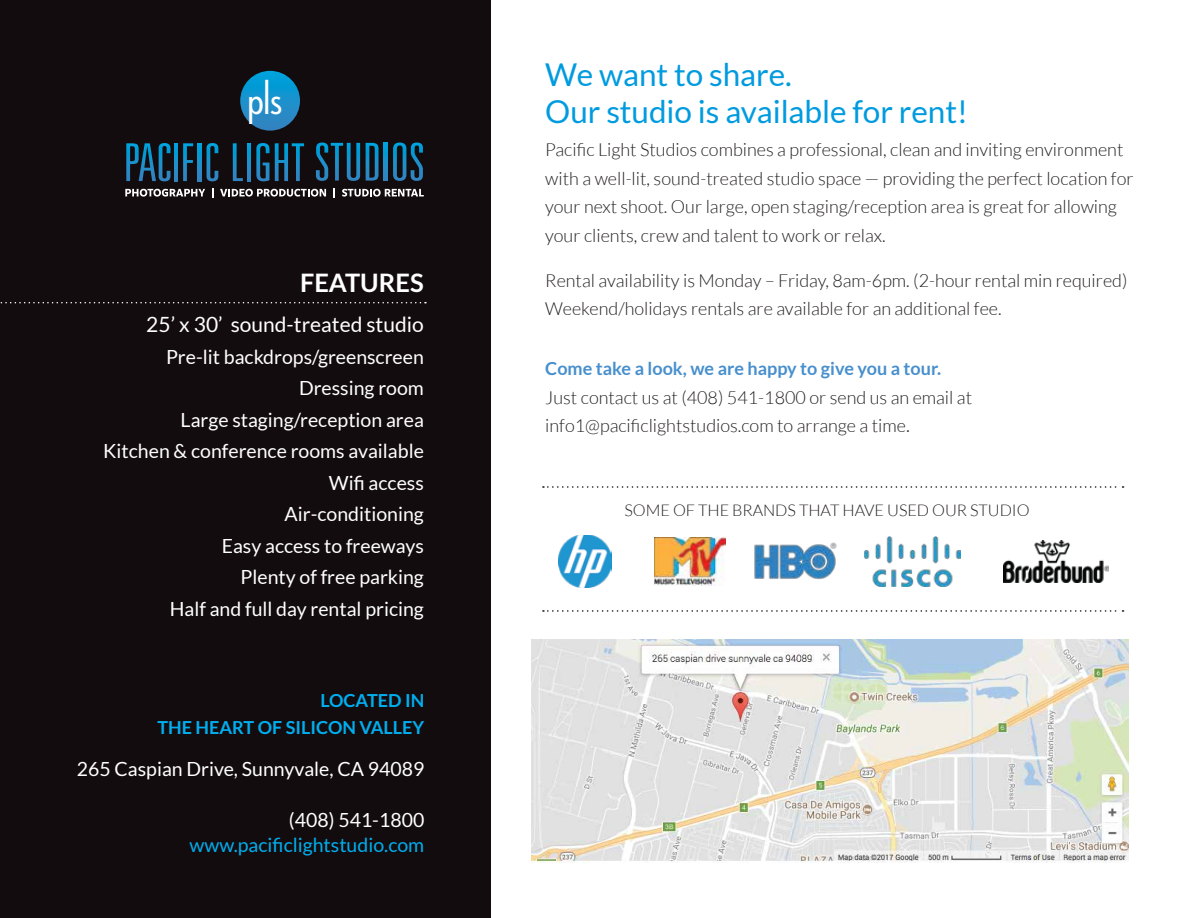
<style>
.page{position:relative;width:1188px;height:918px;background:#fff}
.page>*{position:absolute;margin:0;border:0;box-sizing:border-box;transform-origin:0 0}
.t1{font:500 48.75px "Neutraface 2 Condensed";color:#fff}
.t2{font:31.5px/37.5px "Lato";letter-spacing:-.005em;color:#009bdf}
.t3{font:700 25.5px "Lato";color:#fff}
.t4{font:21px "Lato";color:#fff}
.t5{font:19.5px/31.5px "Lato";color:#fff;text-align:right}
.t6{font:19.5px "Lato";color:#00aeef}
.t7{font:300 18px/28.5px "Lato";color:#231f20}
.t8{font:700 18px "Lato";color:#478fcd}
.t9{font:700 18px/27px "Lato";color:#00aeef;text-align:right}
.t10{font:300 16.2px "Lato";letter-spacing:-.005em;color:#231f20}
.s1{font-size:19.5px}
</style>
<div class="page">
<div style="left:0;top:0;width:491px;height:918px;background:#130c0e"></div>
<svg style="left:126px;top:143px;width:44px;height:38px"></svg>
<svg style="left:174px;top:143px;width:4px;height:38px"></svg>
<svg style="left:183px;top:143px;width:10px;height:38px"></svg>
<svg style="left:197px;top:143px;width:4px;height:38px"></svg>
<svg style="left:207px;top:143px;width:11px;height:38px"></svg>
<svg style="left:233px;top:143px;width:10px;height:38px"></svg>
<svg style="left:247px;top:143px;width:4px;height:38px"></svg>
<svg style="left:256px;top:143px;width:48px;height:38px"></svg>
<svg style="left:316px;top:143px;width:44px;height:38px"></svg>
<svg style="left:366px;top:143px;width:13px;height:38px"></svg>
<svg style="left:384px;top:143px;width:4px;height:38px"></svg>
<svg style="left:393px;top:143px;width:30px;height:38px"></svg>
<svg style="left:240px;top:71px;width:60px;height:60px;background:#178fc9"></svg>
<svg style="left:125px;top:189px;width:80px;height:8px"></svg>
<svg style="left:220px;top:189px;width:106px;height:8px"></svg>
<svg style="left:342px;top:189px;width:82px;height:8px"></svg>
<svg style="left:1px;top:302px;width:425px;height:1px"></svg>
<svg style="left:543px;top:486px;width:581px;height:2px"></svg>
<svg style="left:543px;top:610px;width:581px;height:2px"></svg>
<img style="left:531px;top:640px;width:597px;height:223px">
<img style="left:558px;top:535px;width:53px;height:53px">
<img style="left:654px;top:537px;width:71px;height:49px">
<img style="left:754px;top:542px;width:83px;height:38px">
<img style="left:865px;top:536px;width:95px;height:51px">
<img style="left:1003px;top:541px;width:106px;height:41px">
<h1 class="t1" style="left:247px;top:71px;width:37px">pls</h1>
<h3 class="t3" style="left:300px;top:268px;width:125px">FEATURES</h3>
<p class="t4" style="left:146px;top:313px;width:279px">25’ x 30’ sound-treated studio</p>
<p class="t5" style="left:103px;top:341px;width:322px">Pre-lit backdrops/greenscreen<br>Dressing room<br>Large staging/reception area<br>Kitchen &amp; conference rooms available<br>Wifi access<br>Air-conditioning<br>Easy access to freeways<br>Plenty of free parking<br>Half and full day rental pricing</p>
<p class="t9" style="left:158px;top:687px;width:268px">LOCATED IN<br>THE HEART OF SILICON VALLEY</p>
<p class="t5" style="left:77px;top:753px;width:349px">265 Caspian Drive, Sunnyvale, CA 94089</p>
<p class="t5" style="left:289px;top:804px;width:137px">(408) 541-1800</p>
<p class="t6" style="left:190px;top:834px;width:236px">www.pacificlightstudio.com</p>
<h2 class="t2" style="left:545px;top:55px;width:424px">We want to share.<br>Our studio is available for rent!</h2>
<p class="t7" style="left:545px;top:136px;width:590px">Pacific Light Studios combines a professional, clean and inviting environment with a well-lit, sound-treated studio space — providing the perfect location for your next shoot. Our large, open staging/reception area is great for allowing your clients, crew and talent to work or relax.</p>
<p class="t7" style="left:545px;top:266px;width:584px">Rental availability is Monday – Friday, 8am-6pm. (2-hour rental min required)<br>Weekend/holidays rentals are available for an additional fee.</p>
<p class="t8" style="left:545px;top:358px;width:397px">Come take a look, we are happy to give you a tour.</p>
<p class="t7" style="left:545px;top:383px;width:428px">Just contact us at (408) 541-1800 or send us an email at info1@pacificlightstudios.com to arrange a time<span class="s1">.</span></p>
<p class="t10" style="left:625px;top:502px;width:407px">SOME OF THE BRANDS THAT HAVE USED OUR STUDIO</p>
</div>
